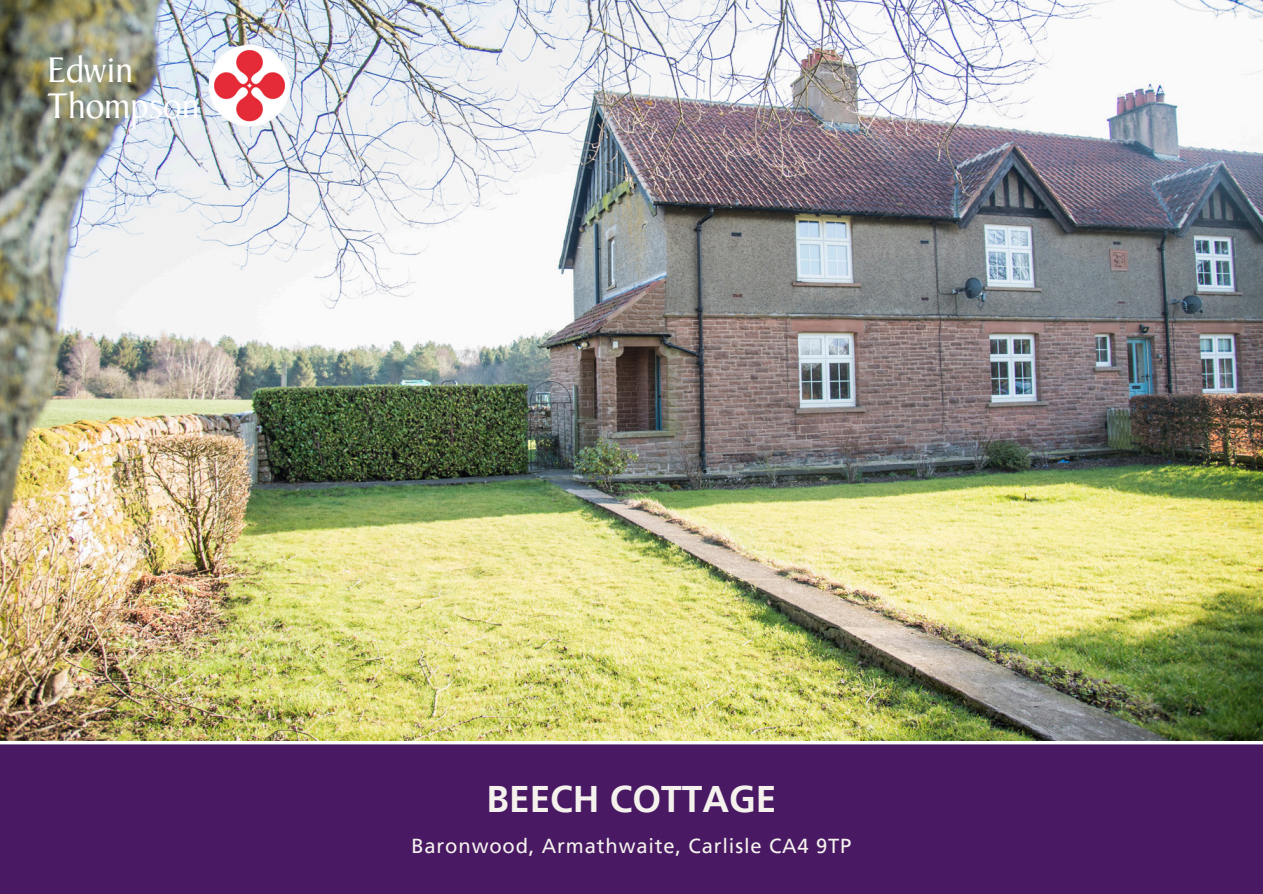
<style>
.page{position:relative;width:1263px;height:894px;background:#fff}
.page>*{position:absolute;margin:0;border:0;box-sizing:border-box;transform-origin:0 0}
.t1{font:38.4px/36px "Baker Signet Std";color:#fff}
.t2{font:700 37.05px "Frutiger LT Pro";color:#f5f2ee}
.t3{font:20.25px "Frutiger LT Pro";letter-spacing:.04em;color:#f5f2ee}
</style>
<div class="page">
<img style="left:0;top:0;width:1263px;height:740px">
<div style="left:0;top:740px;width:1263px;height:153px;background:#491964"></div>
<img style="left:208px;top:44px;width:82px;height:83px">
<p class="t1" style="left:47px;top:57px;width:153px">Edwin<br>Thompson</p>
<h2 class="t2" style="left:487px;top:776px;width:291px">BEECH COTTAGE</h2>
<p class="t3" style="left:411px;top:833px;width:442px">Baronwood, Armathwaite, Carlisle CA4 9TP</p>
</div>
